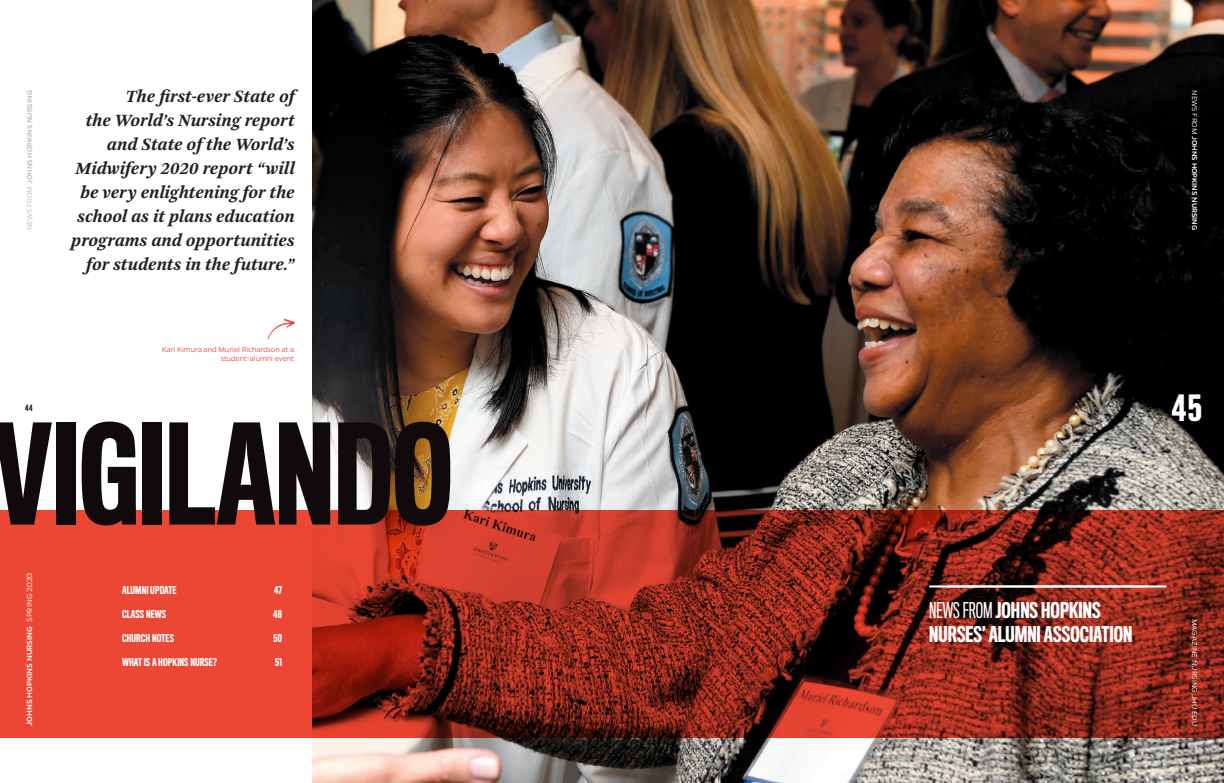
<style>
.page{position:relative;width:1224px;height:783px;background:#fff}
.page>*{position:absolute;margin:0;border:0;box-sizing:border-box;transform-origin:0 0}
.t1{font:500 128px "Titling Gothic FB Comp";color:#110a0c}
.t2{font:500 33.3px "Titling Gothic FB Comp";color:#fff}
.t3{font:500 20px/24px "Titling Gothic FB Comp";color:#fff}
.t4{font:italic 700 18px/24px "Arnhem Pro";color:#231f20;text-align:right}
.t5{font:500 10px "Titling Gothic FB Comp";letter-spacing:.01em;color:#fff}
.t6{font:500 8.5px "Gentona";color:#fff}
.t7{font:300 8px/9.6px "Gentona";letter-spacing:-.01em;color:#eb4734;text-align:right}
.t8{font:500 8px "Gentona";color:#bcbdc0}
.t9{font:500 8px "Gentona";color:#fff}
.t10{font:300 8px "Gentona";color:#fff}
.t11{font:500 8px "Titling Gothic FB Comp";color:#231f20}
.s1{font-weight:300}
.s2{font-weight:400}
</style>
<div class="page">
<img style="left:313px;top:0;width:911px;height:783px">
<svg style="left:0;top:510px;width:1224px;height:228px;background:#a32f21"></svg>
<svg style="left:267px;top:319px;width:28px;height:21px"></svg>
<hr style="left:929px;top:585px;width:219px;height:2px;background:#fff">
<hr style="left:947px;top:585px;width:219px;height:2px;background:#fff">
<p class="t4" style="left:71px;top:84px;width:225px">The first-ever State of<br>the World’s Nursing report and State of the World’s<br>Midwifery 2020 report “will be very enlightening for the school as it plans education programs and opportunities for students in the future.”</p>
<p class="t8" style="left:25px;top:230px;width:142px;rotate:-90deg"><span class="s1">NEWS FROM</span> JOHNS HOPKINS NURSING</p>
<p class="t9" style="left:1199px;top:90px;width:142px;rotate:90deg"><span class="s1">NEWS FROM</span> JOHNS HOPKINS NURSING</p>
<p class="t11" style="left:25px;top:404px;width:9px">44</p>
<p class="t7" style="left:162px;top:344px;width:136px">Kari Kimura and Muriel Richardson at a student-alumni event.</p>
<h1 class="t1" style="left:-6px;top:402px;width:460px">VIGILANDO</h1>
<p class="t6" style="left:25px;top:726px;width:155px;rotate:-90deg">JOHNS HOPKINS NURSING <span class="s1">SPRING 2020</span></p>
<p class="t5" style="left:122px;top:584px;width:56px">ALUMNI UPDATE</p>
<p class="t5" style="left:274px;top:584px;width:9px">47</p>
<p class="t5" style="left:122px;top:608px;width:45px">CLASS NEWS</p>
<p class="t5" style="left:273px;top:608px;width:10px">48</p>
<p class="t5" style="left:122px;top:632px;width:53px">CHURCH NOTES</p>
<p class="t5" style="left:274px;top:632px;width:10px">50</p>
<p class="t5" style="left:122px;top:656px;width:96px">WHAT IS A HOPKINS NURSE?</p>
<p class="t5" style="left:275px;top:656px;width:8px">51</p>
<h2 class="t2" style="left:1172px;top:389px;width:31px">45</h2>
<p class="t3" style="left:929px;top:599px;width:205px"><span class="s2">NEWS FROM</span> JOHNS HOPKINS<br>NURSES’ ALUMNI ASSOCIATION</p>
<p class="t10" style="left:1199px;top:619px;width:109px;rotate:90deg">MAGAZINE.NURSING.JHU.EDU</p>
</div>
